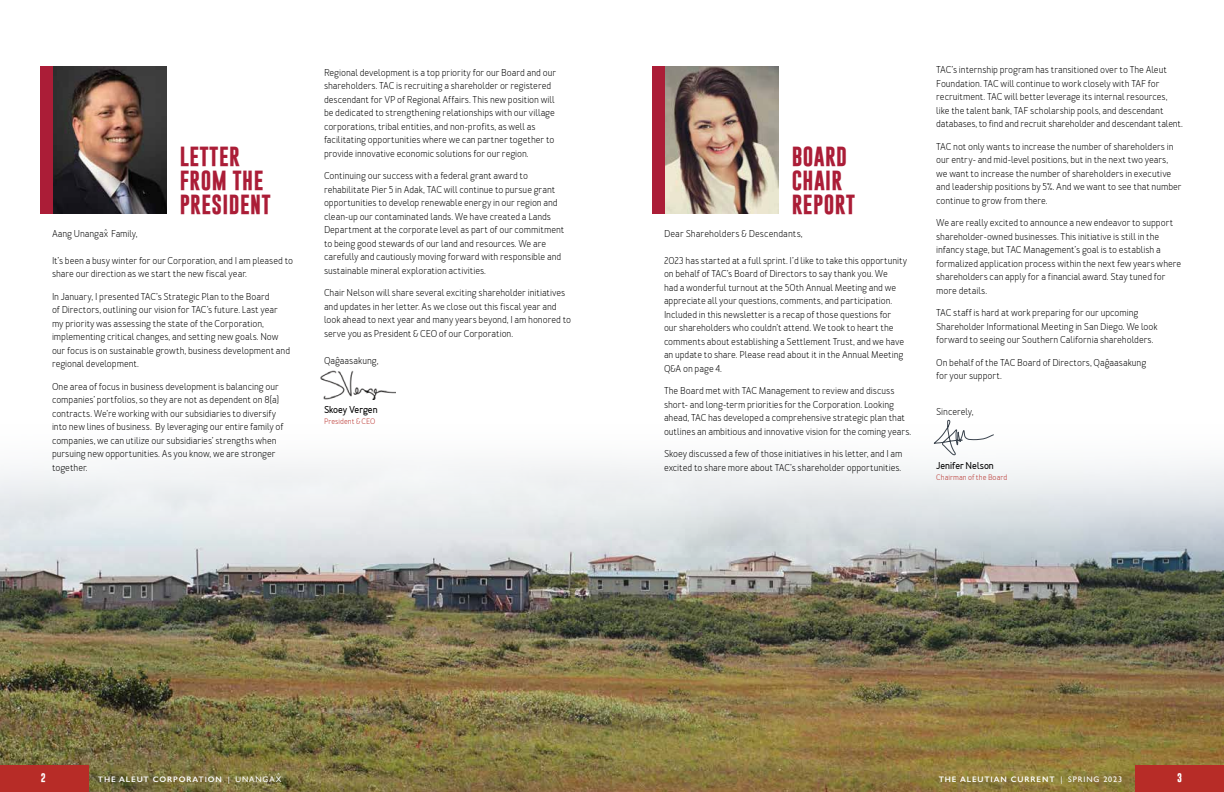
<style>
.page{position:relative;width:1224px;height:792px;background:#fff}
.page>*{position:absolute;margin:0;border:0;box-sizing:border-box;transform-origin:0 0}
.t1{font:700 20px/24px "Gobold";letter-spacing:.02em;color:#ab1d37}
.t2{font:10px/13.5px "Merlo";letter-spacing:-.005em;color:#000;scale:.95 1}
.t3{font:700 10px "Merlo";color:#000;scale:.95 1}
.t4{font:700 9px "Gobold";color:#fff}
.t5{font:600 8px "Gill Sans";letter-spacing:.11em;color:#fff}
.t6{font:8px "Merlo";letter-spacing:.005em;color:#b72c27;scale:.95 1}
.t7{font:4.7px "Gill Sans";color:#fff}
.s1{font-weight:400}
</style>
<div class="page">
<img style="left:0;top:66px;width:1224px;height:726px">
<img style="left:665px;top:66px;width:113px;height:147px">
<div style="left:652px;top:66px;width:13px;height:147px;background:#ab1d37"></div>
<svg style="left:933px;top:420px;width:61px;height:36px"></svg>
<div style="left:1135px;top:766px;width:89px;height:26px;background:#b72c27"></div>
<img style="left:53px;top:66px;width:113px;height:147px">
<div style="left:40px;top:66px;width:13px;height:147px;background:#ab1d37"></div>
<img style="left:321px;top:370px;width:74px;height:30px">
<div style="left:0;top:766px;width:89px;height:26px;background:#b72c27"></div>
<h1 class="t1" style="left:180px;top:146px;width:93px">LETTER<br>FROM THE<br>PRESIDENT</h1>
<p class="t2" style="left:52px;top:227px;width:92px">Aang Unangax<sup>^</sup> Family,</p>
<p class="t2" style="left:52px;top:254px;width:255px">It’s been a busy winter for our Corporation, and I am pleased to share our direction as we start the new fiscal year.</p>
<p class="t2" style="left:52px;top:290px;width:252px">In January, I presented TAC’s Strategic Plan to the Board<br>of Directors, outlining our vision for TAC’s future. Last year my priority was assessing the state of the Corporation, implementing critical changes, and setting new goals. Now our focus is on sustainable growth, business development and regional development.</p>
<p class="t2" style="left:52px;top:380px;width:245px">One area of focus in business development is balancing our companies’ portfolios, so they are not as dependent on 8(a) contracts. We’re working with our subsidiaries to diversify into new lines of business. By leveraging our entire family of companies, we can utilize our subsidiaries’ strengths when pursuing new opportunities. As you know, we are stronger together.</p>
<p class="t2" style="left:324px;top:67px;width:246px">Regional development is a top priority for our Board and our shareholders. TAC is recruiting a shareholder or registered descendant for VP of Regional Affairs. This new position will be dedicated to strengthening relationships with our village corporations, tribal entities, and non-profits, as well as facilitating opportunities where we can partner together to provide innovative economic solutions for our region.</p>
<p class="t2" style="left:324px;top:170px;width:254px">Continuing our success with a federal grant award to rehabilitate Pier 5 in Adak, TAC will continue to pursue grant opportunities to develop renewable energy in our region and clean-up our contaminated lands. We have created a Lands Department at the corporate level as part of our commitment to being good stewards of our land and resources. We are carefully and cautiously moving forward with responsible and sustainable mineral exploration activities.</p>
<p class="t2" style="left:324px;top:287px;width:262px">Chair Nelson will share several exciting shareholder initiatives and updates in her letter. As we close out this fiscal year and look ahead to next year and many years beyond, I am honored to serve you as President &amp; CEO of our Corporation.</p>
<p class="t2" style="left:324px;top:355px;width:59px">Qaĝaasakung,</p>
<p class="t3" style="left:324px;top:406px;width:58px">Skoey Vergen</p>
<p class="t6" style="left:324px;top:418px;width:56px">President &amp; CEO</p>
<h1 class="t1" style="left:792px;top:147px;width:65px">BOARD<br>CHAIR<br>REPORT</h1>
<p class="t2" style="left:664px;top:228px;width:148px">Dear Shareholders &amp; Descendants,</p>
<p class="t2" style="left:664px;top:255px;width:257px">2023 has started at a full sprint. I’d like to take this opportunity on behalf of TAC’s Board of Directors to say thank you. We<br>had a wonderful turnout at the 50th Annual Meeting and we appreciate all your questions, comments, and participation.<br>Included in this newsletter is a recap of those questions for our shareholders who couldn’t attend. We took to heart the comments about establishing a Settlement Trust, and we have an update to share. Please read about it in the Annual Meeting Q&amp;A on page 4.</p>
<p class="t2" style="left:664px;top:385px;width:262px">The Board met with TAC Management to review and discuss short- and long-term priorities for the Corporation. Looking ahead, TAC has developed a comprehensive strategic plan that outlines an ambitious and innovative vision for the coming years.</p>
<p class="t2" style="left:664px;top:448px;width:252px">Skoey discussed a few of those initiatives in his letter, and I am excited to share more about TAC’s shareholder opportunities.</p>
<p class="t2" style="left:936px;top:65px;width:261px">TAC’s internship program has transitioned over to The Aleut Foundation. TAC will continue to work closely with TAF for recruitment. TAC will better leverage its internal resources, like the talent bank, TAF scholarship pools, and descendant databases, to find and recruit shareholder and descendant talent.</p>
<p class="t2" style="left:936px;top:141px;width:260px">TAC not only wants to increase the number of shareholders in our entry- and mid-level positions, but in the next two years, we want to increase the number of shareholders in executive and leadership positions by 5%. And we want to see that number continue to grow from there.</p>
<p class="t2" style="left:936px;top:218px;width:260px">We are really excited to announce a new endeavor to support shareholder-owned businesses. This initiative is still in the infancy stage, but TAC Management’s goal is to establish a formalized application process within the next few years where shareholders can apply for a financial award. Stay tuned for more details.</p>
<p class="t2" style="left:936px;top:308px;width:235px">TAC staff is hard at work preparing for our upcoming<br>Shareholder Informational Meeting in San Diego. We look forward to seeing our Southern California shareholders.</p>
<p class="t2" style="left:936px;top:357px;width:223px">On behalf of the TAC Board of Directors, Qaĝaasakung for your support.</p>
<p class="t2" style="left:936px;top:407px;width:41px">Sincerely,</p>
<p class="t3" style="left:936px;top:462px;width:62px">Jenifer Nelson</p>
<p class="t6" style="left:936px;top:475px;width:76px">Chairman of the Board</p>
<p class="t4" style="left:41px;top:773px;width:6px">2</p>
<p class="t7" style="left:277px;top:773px;width:4px">^</p>
<p class="t5" style="left:98px;top:774px;width:185px">THE ALEUT CORPORATION <span class="s1">| UNANGAX</span></p>
<p class="t5" style="left:939px;top:774px;width:185px">THE ALEUTIAN CURRENT <span class="s1">| SPRING 2023</span></p>
<p class="t4" style="left:1177px;top:773px;width:6px">3</p>
</div>
